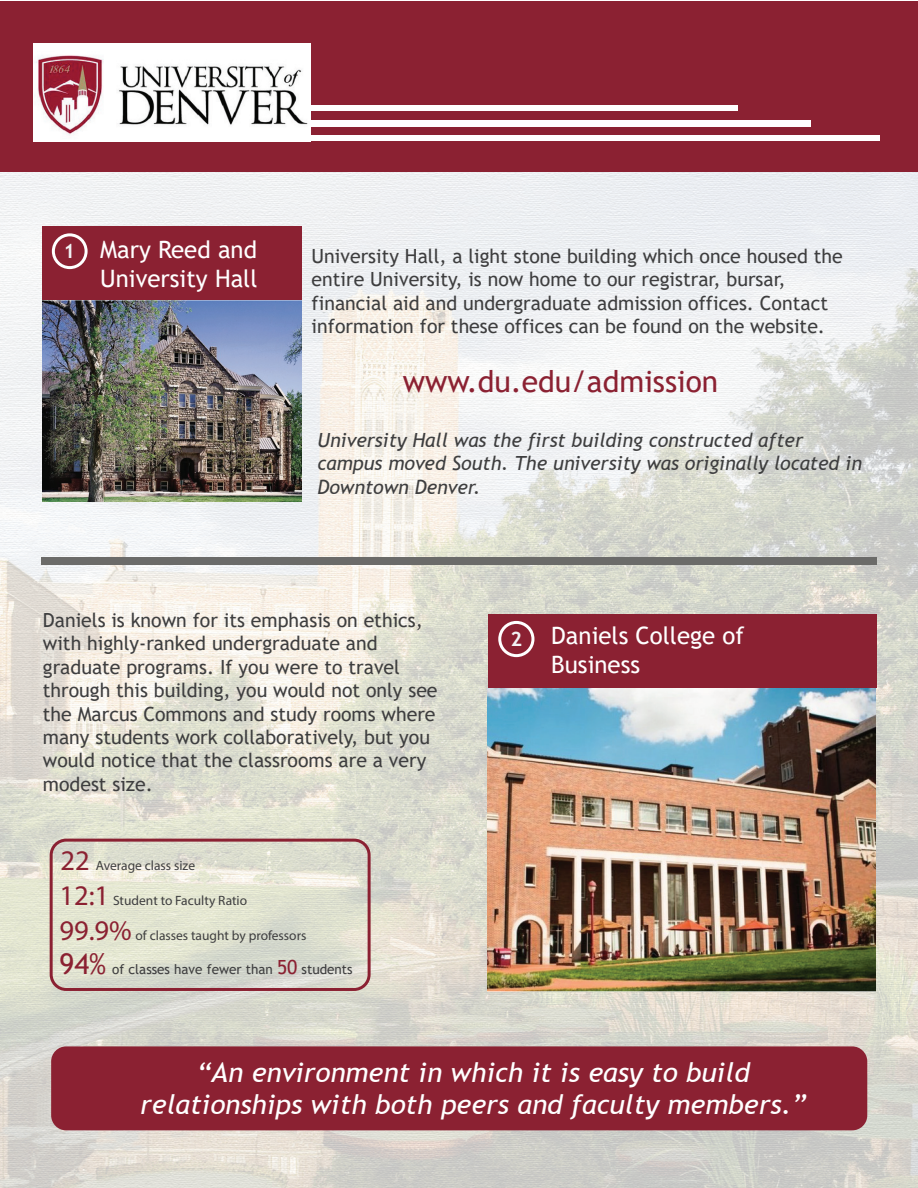
<style>
.page{position:relative;width:918px;height:1188px;background:#fff}
.page>*{position:absolute;margin:0;border:0;box-sizing:border-box;transform-origin:0 0}
.t1{font:30px "Trebuchet MS";color:#8b2132}
.t2{font:italic 27px/32.4px "Trebuchet MS";color:#fff;text-align:center}
.t3{font:24px/28.8px "Trebuchet MS";color:#fff;text-align:right}
.t4{font:19.5px/23.4px "Trebuchet MS";color:#3e3e3f}
.t5{font:italic 19.5px/23.4px "Trebuchet MS";color:#3e3e3f}
.t6{font:13.5px "Myriad Pro";color:#3e3e3f}
.t7{font:13.5px "Trebuchet MS";color:#3e3e3f}
.s1{font-weight:700;font-size:19.8px;color:#f2f3f4}
.s2{font-size:28.5px;color:#8b2132}
.s3{font-size:19.5px;color:#8b2132}
.s4{font-weight:700;font-size:19.95px;color:#f2f3f4}
</style>
<div class="page">
<img style="left:0;top:172px;width:918px;height:1016px">
<div style="left:41px;top:558px;width:835px;height:7px;background:#6b6b69"></div>
<img style="left:43px;top:300px;width:259px;height:202px">
<div style="left:43px;top:227px;width:259px;height:73px;background:#8b2132"></div>
<div style="left:52px;top:233px;width:36px;height:36px;border:3px solid #fff;border-radius:50%"></div>
<img style="left:488px;top:688px;width:388px;height:304px">
<div style="left:488px;top:615px;width:388px;height:73px;background:#8b2132"></div>
<div style="left:498px;top:621px;width:36px;height:36px;border:3px solid #fff;border-radius:50%"></div>
<div style="left:51px;top:1046px;width:816px;height:84px;background:#8b2132;border-radius:15px"></div>
<div style="left:50px;top:839px;width:321px;height:152px;border:3px solid #8b2132;border-radius:15px"></div>
<div style="left:0;top:1px;width:918px;height:171px;background:#8b2132"></div>
<div style="left:67px;top:105px;width:671px;height:6px;background:#fff"></div>
<div style="left:65px;top:136px;width:815px;height:5px;background:#fff"></div>
<div style="left:67px;top:120px;width:744px;height:7px;background:#fff"></div>
<img style="left:33px;top:44px;width:278px;height:97px">
<p class="t3" style="left:63px;top:235px;width:196px"><span class="s1">1</span> Mary Reed and<br>University Hall</p>
<p class="t4" style="left:312px;top:244px;width:533px">University Hall, a light stone building which once housed the entire University, is now home to our registrar, bursar, financial aid and undergraduate admission offices. Contact information for these offices can be found on the website.</p>
<h1 class="t1" style="left:403px;top:362px;width:317px">www.du.edu/admission</h1>
<p class="t5" style="left:318px;top:428px;width:546px">University Hall was the first building constructed after campus moved South. The university was originally located in<br>Downtown Denver.</p>
<p class="t4" style="left:43px;top:608px;width:396px">Daniels is known for its emphasis on ethics, with highly-ranked undergraduate and graduate programs. If you were to travel through this building, you would not only see the Marcus Commons and study rooms where many students work collaboratively, but you would notice that the classrooms are a very modest size.</p>
<p class="t6" style="left:60px;top:857px;width:136px"><span class="s2">22</span> Average class size</p>
<p class="t6" style="left:59px;top:892px;width:189px"><span class="s2">12:1</span> Student to Faculty Ratio</p>
<p class="t6" style="left:59px;top:927px;width:249px"><span class="s2">99.9%</span> of classes taught by professors</p>
<p class="t7" style="left:59px;top:960px;width:295px"><span class="s2">94%</span> of classes have fewer than <span class="s3">50</span> students</p>
<p class="t3" style="left:551px;top:621px;width:194px;text-align:left;text-indent:-41px"><span class="s4">2</span> Daniels College of<br>Business</p>
<h2 class="t2" style="left:140px;top:1056px;width:668px">“An environment in which it is easy to build relationships with both peers and faculty members.”</h2>
</div>
